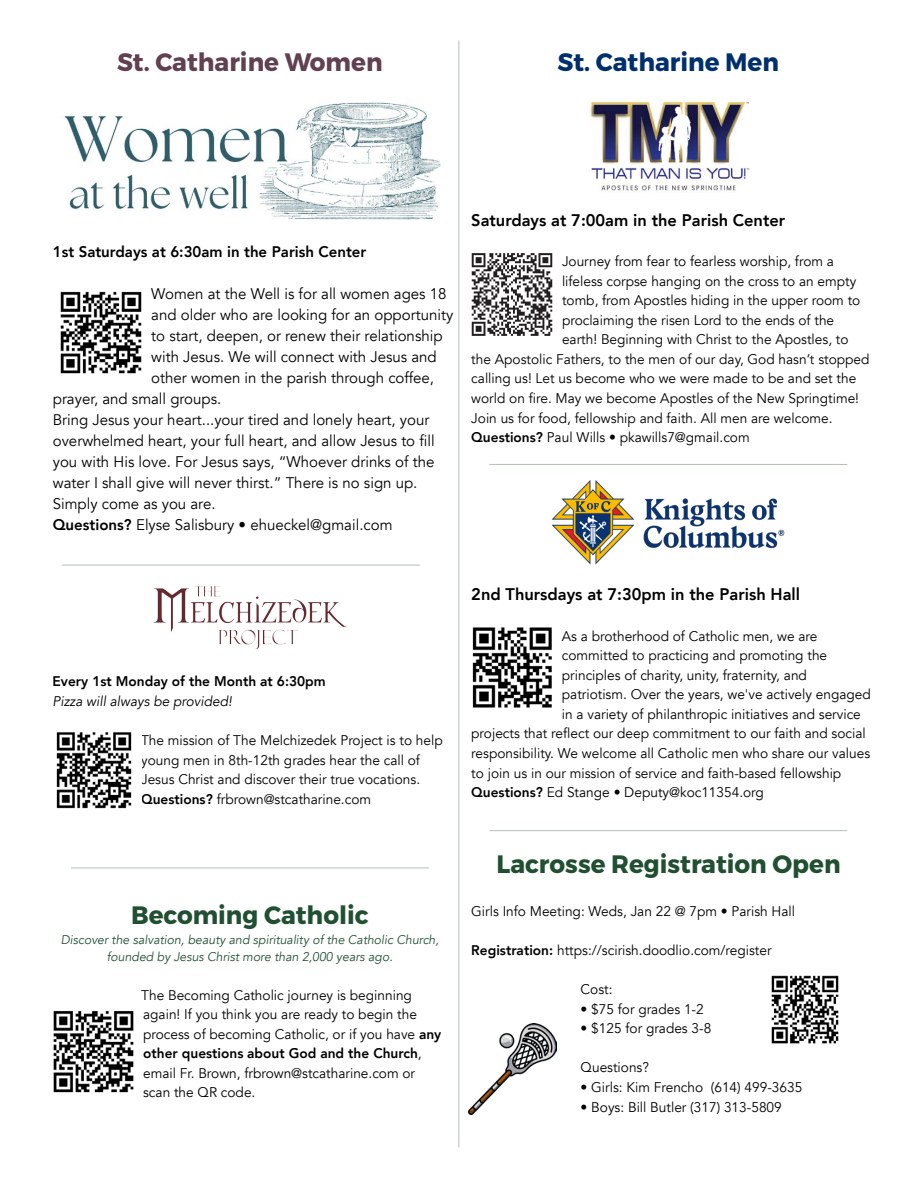
<style>
.page{position:relative;width:918px;height:1188px;background:#fff}
.page>*{position:absolute;margin:0;border:0;box-sizing:border-box;transform-origin:0 0}
.t1{font:700 25.2px "Montserrat";color:#205031}
.t2{font:700 25.2px "Montserrat";color:#614051}
.t3{font:700 25.2px "Montserrat";color:#002f6e}
.t4{font:800 16.8px "Avenir";color:#000}
.t5{font:15.3px "Avenir";color:#000}
.t6{font:800 15.3px "Avenir";color:#000}
.t7{font:13.95px/19.5px "Avenir";color:#000}
.t8{font:800 13.95px/19.5px "Avenir";color:#000}
.t9{font:italic 12.6px/16.8px "Avenir";color:#205031;text-align:center}
.s1{font-weight:800}
.s2{font-weight:400;font-style:italic}
</style>
<div class="page">
<hr style="left:459px;top:40px;width:1px;height:1108px;background:#b2c1b6">
<img style="left:590px;top:98px;width:160px;height:93px">
<img style="left:471px;top:253px;width:82px;height:83px">
<img style="left:551px;top:480px;width:234px;height:85px">
<img style="left:472px;top:627px;width:80px;height:81px">
<img style="left:64px;top:102px;width:376px;height:118px">
<img style="left:60px;top:291px;width:82px;height:83px">
<hr style="left:62px;top:565px;width:358px;height:1px;background:#b2c1b6">
<img style="left:56px;top:732px;width:76px;height:77px">
<img style="left:153px;top:586px;width:194px;height:63px">
<img style="left:53px;top:1011px;width:81px;height:82px">
<hr style="left:71px;top:868px;width:358px;height:1px;background:#b2c1b6">
<img style="left:469px;top:1024px;width:87px;height:90px">
<hr style="left:489px;top:464px;width:358px;height:1px;background:#b2c1b6">
<hr style="left:489px;top:830px;width:358px;height:1px;background:#b2c1b6">
<img style="left:771px;top:975px;width:68px;height:69px">
<p class="t2" style="left:117px;top:46px;width:267px">St. Catharine Women</p>
<p class="t3" style="left:558px;top:46px;width:223px">St. Catharine Men</p>
<p class="t6" style="left:53px;top:240px;width:315px">1st Saturdays at 6:30am in the Parish Center</p>
<p class="t5" style="left:151px;top:285px;width:297px">Women at the Well is for all women ages 18</p>
<p class="t5" style="left:151px;top:306px;width:303px">and older who are looking for an opportunity</p>
<p class="t5" style="left:151px;top:327px;width:293px">to start, deepen, or renew their relationship</p>
<p class="t5" style="left:151px;top:348px;width:287px">with Jesus. We will connect with Jesus and</p>
<p class="t5" style="left:151px;top:369px;width:284px">other women in the parish through coffee,</p>
<p class="t5" style="left:53px;top:390px;width:170px">prayer, and small groups.</p>
<p class="t5" style="left:53px;top:410px;width:378px">Bring Jesus your heart...your tired and lonely heart, your</p>
<p class="t5" style="left:53px;top:431px;width:383px">overwhelmed heart, your full heart, and allow Jesus to fill</p>
<p class="t5" style="left:53px;top:452px;width:383px">you with His love. For Jesus says, “Whoever drinks of the</p>
<p class="t5" style="left:53px;top:473px;width:366px">water I shall give will never thirst.” There is no sign up.</p>
<p class="t5" style="left:53px;top:494px;width:164px">Simply come as you are.</p>
<p class="t5" style="left:53px;top:515px;width:341px"><span class="s1">Questions?</span> Elyse Salisbury • ehueckel@gmail.com</p>
<p class="t4" style="left:471px;top:207px;width:315px">Saturdays at 7:00am in the Parish Center</p>
<p class="t7" style="left:562px;top:252px;width:273px">Journey from fear to fearless worship, from a</p>
<p class="t7" style="left:562px;top:271px;width:296px">lifeless corpse hanging on the cross to an empty</p>
<p class="t7" style="left:562px;top:291px;width:300px">tomb, from Apostles hiding in the upper room to</p>
<p class="t7" style="left:562px;top:310px;width:274px">proclaiming the risen Lord to the ends of the</p>
<p class="t7" style="left:562px;top:330px;width:288px">earth! Beginning with Christ to the Apostles, to</p>
<p class="t7" style="left:471px;top:350px;width:400px">the Apostolic Fathers, to the men of our day, God hasn’t stopped</p>
<p class="t7" style="left:471px;top:369px;width:387px">calling us! Let us become who we were made to be and set the</p>
<p class="t7" style="left:471px;top:389px;width:389px">world on fire. May we become Apostles of the New Springtime!</p>
<p class="t7" style="left:471px;top:408px;width:363px">Join us for food, fellowship and faith. All men are welcome.</p>
<p class="t7" style="left:471px;top:428px;width:280px"><span class="s1">Questions?</span> Paul Wills • pkawills7@gmail.com</p>
<p class="t8" style="left:53px;top:672px;width:275px">Every 1st Monday of the Month at 6:30pm<br><span class="s2">Pizza will always be provided!</span></p>
<p class="t7" style="left:141px;top:731px;width:303px">The mission of The Melchizedek Project is to help young men in 8th-12th grades hear the call of Jesus Christ and discover their true vocations.<br><span class="s1">Questions?</span> frbrown@stcatharine.com</p>
<p class="t1" style="left:131px;top:899px;width:239px">Becoming Catholic</p>
<p class="t9" style="left:61px;top:932px;width:380px">Discover the salvation, beauty and spirituality of the Catholic Church, founded by Jesus Christ more than 2,000 years ago.</p>
<p class="t7" style="left:141px;top:985px;width:302px">The Becoming Catholic journey is beginning again! If you think you are ready to begin the process of becoming Catholic, or if you have <span class="s1">any other questions about God and the Church</span>, email Fr. Brown, frbrown@stcatharine.com or scan the QR code.</p>
<p class="t4" style="left:471px;top:582px;width:330px">2nd Thursdays at 7:30pm in the Parish Hall</p>
<p class="t7" style="left:562px;top:626px;width:257px">As a brotherhood of Catholic men, we are</p>
<p class="t7" style="left:562px;top:646px;width:267px">committed to practicing and promoting the</p>
<p class="t7" style="left:562px;top:665px;width:247px">principles of charity, unity, fraternity, and</p>
<p class="t7" style="left:562px;top:685px;width:310px">patriotism. Over the years, we've actively engaged</p>
<p class="t7" style="left:562px;top:705px;width:301px">in a variety of philanthropic initiatives and service</p>
<p class="t7" style="left:471px;top:724px;width:396px">projects that reflect our deep commitment to our faith and social</p>
<p class="t7" style="left:471px;top:744px;width:400px">responsibility. We welcome all Catholic men who share our values</p>
<p class="t7" style="left:471px;top:763px;width:372px">to join us in our mission of service and faith-based fellowship</p>
<p class="t7" style="left:471px;top:783px;width:294px"><span class="s1">Questions?</span> Ed Stange • Deputy@koc11354.org</p>
<p class="t1" style="left:497px;top:849px;width:346px">Lacrosse Registration Open</p>
<p class="t7" style="left:471px;top:902px;width:325px">Girls Info Meeting: Weds, Jan 22 @ 7pm • Parish Hall</p>
<p class="t7" style="left:471px;top:941px;width:302px"><span class="s1">Registration:</span> https://scirish.doodlio.com/register</p>
<p class="t7" style="left:581px;top:980px;width:33px">Cost:</p>
<p class="t7" style="left:581px;top:999px;width:125px">• $75 for grades 1-2</p>
<p class="t7" style="left:581px;top:1019px;width:132px">• $125 for grades 3-8</p>
<p class="t7" style="left:581px;top:1058px;width:70px">Questions?</p>
<p class="t7" style="left:581px;top:1078px;width:223px">• Girls: Kim Frencho (614) 499-3635</p>
<p class="t7" style="left:581px;top:1097px;width:203px">• Boys: Bill Butler (317) 313-5809</p>
</div>
